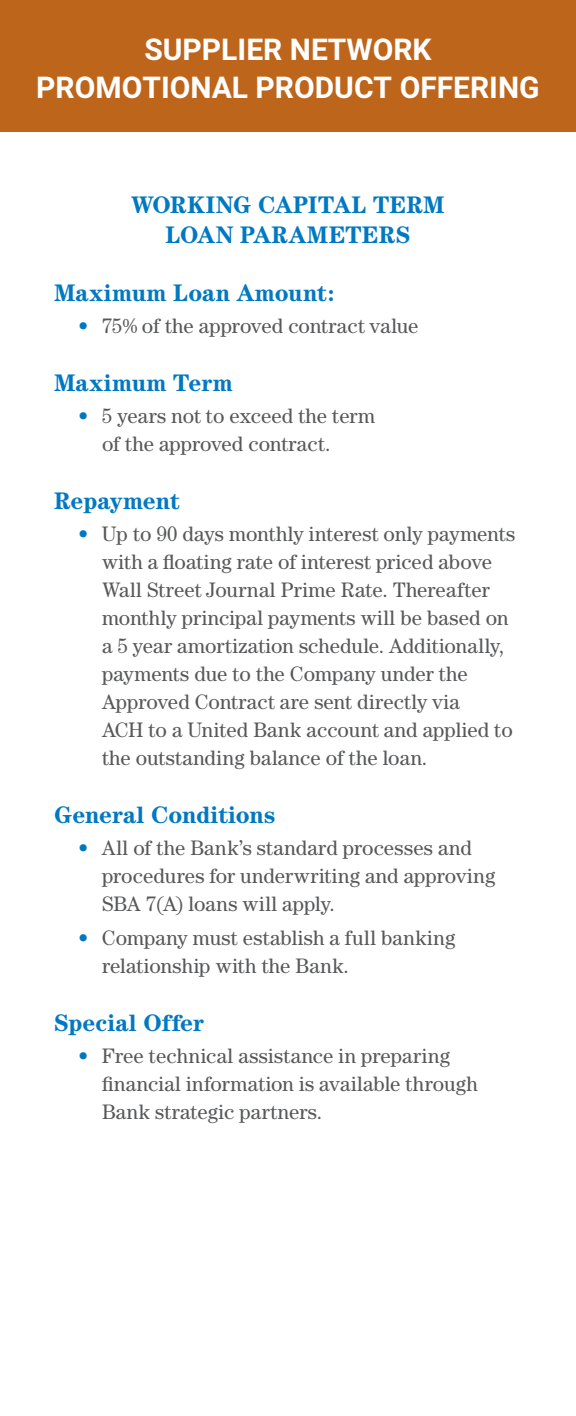
<style>
.page{position:relative;width:576px;height:1416px;background:#fff}
.page>*{position:absolute;margin:0;border:0;box-sizing:border-box;transform-origin:0 0}
.t1{font:700 30px/38px "Roboto";color:#fff;text-align:center}
.t2{font:700 24px/30px "Century";color:#0079c2;text-align:center}
.t3{font:21px/28px "Century";letter-spacing:.005em;color:#57585a}
.s1{color:#0079c2}
</style>
<div class="page">
<div style="left:0;top:0;width:576px;height:132px;background:#be651c"></div>
<p class="t1" style="left:36px;top:29px;width:505px">SUPPLIER NETWORK<br>PROMOTIONAL PRODUCT OFFERING</p>
<p class="t2" style="left:131px;top:190px;width:315px">WORKING CAPITAL TERM<br>LOAN PARAMETERS</p>
<p class="t2" style="left:54px;top:278px;width:282px">Maximum Loan Amount:</p>
<p class="t3" style="left:78px;top:312px;width:342px"><span class="s1">•</span> 75% of the approved contract value</p>
<p class="t2" style="left:54px;top:368px;width:180px">Maximum Term</p>
<p class="t3" style="left:102px;top:402px;width:275px;text-indent:-24px"><span class="s1">•</span> 5 years not to exceed the term of the approved contract.</p>
<p class="t2" style="left:54px;top:486px;width:127px">Repayment</p>
<p class="t3" style="left:102px;top:520px;width:415px;text-indent:-24px"><span class="s1">•</span> Up to 90 days monthly interest only payments with a floating rate of interest priced above Wall Street Journal Prime Rate. Thereafter monthly principal payments will be based on a 5 year amortization schedule. Additionally, payments due to the Company under the Approved Contract are sent directly via<br>ACH to a United Bank account and applied to the outstanding balance of the loan.</p>
<p class="t2" style="left:54px;top:800px;width:223px">General Conditions</p>
<p class="t3" style="left:102px;top:834px;width:395px;text-indent:-24px"><span class="s1">•</span> All of the Bank’s standard processes and procedures for underwriting and approving<br>SBA 7(A) loans will apply.</p>
<p class="t3" style="left:102px;top:924px;width:355px;text-indent:-24px"><span class="s1">•</span> Company must establish a full banking relationship with the Bank.</p>
<p class="t2" style="left:54px;top:1008px;width:152px">Special Offer</p>
<p class="t3" style="left:102px;top:1042px;width:377px;text-indent:-24px"><span class="s1">•</span> Free technical assistance in preparing financial information is available through<br>Bank strategic partners.</p>
</div>
